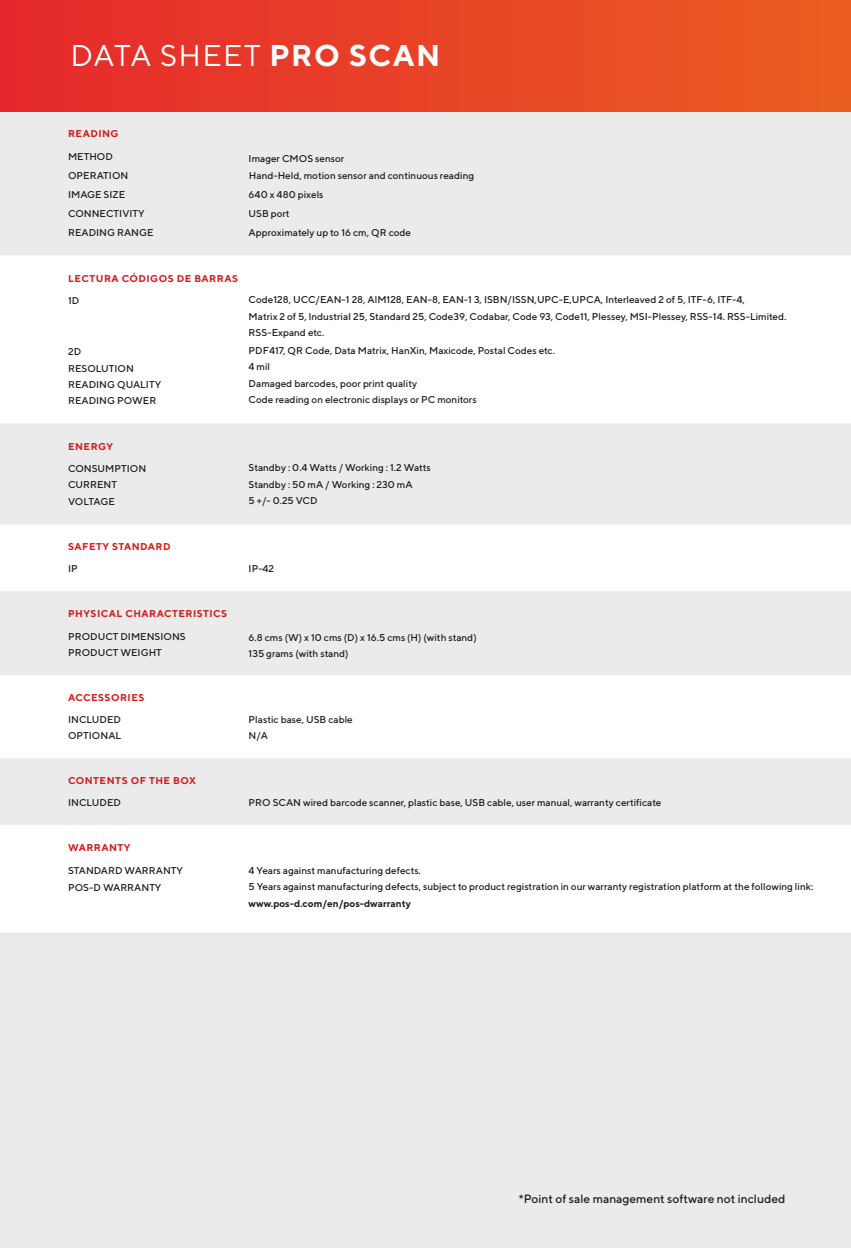
<style>
.page{position:relative;width:851px;height:1248px;background:#fff}
.page>*{position:absolute;margin:0;border:0;box-sizing:border-box;transform-origin:0 0}
.t1{font:30px "TT Norms";letter-spacing:.05em;color:#fff}
.t2{font:500 12px "TT Norms";color:#1d1d1b}
.t3{font:500 9.8px/16.6px "TT Norms";color:#1d1d1b}
.t4{font:700 9.8px "TT Norms";letter-spacing:.05em;color:#d41c1a}
.t5{font:700 9.8px "TT Norms";color:#1d1d1b}
.s1{font-weight:700}
</style>
<div class="page">
<div style="left:0;top:111px;width:850px;height:144px;background:#ecebec"></div>
<div style="left:0;top:933px;width:850px;height:314px;background:#ecebec"></div>
<div style="left:0;top:0;width:850px;height:111px;background:linear-gradient(to right,#e5292c,#ea5d21)"></div>
<div style="left:0;top:758px;width:850px;height:66px;background:#ecebec"></div>
<div style="left:0;top:423px;width:850px;height:101px;background:#ecebec"></div>
<div style="left:0;top:591px;width:850px;height:84px;background:#ecebec"></div>
<h1 class="t1" style="left:70px;top:37px;width:371px">DATA SHEET <span class="s1">PRO SCAN</span></h1>
<p class="t4" style="left:68px;top:127px;width:52px">READING</p>
<p class="t3" style="left:68px;top:147px;width:87px;line-height:19px">METHOD<br>OPERATION<br>IMAGE SIZE<br>CONNECTIVITY<br>READING RANGE</p>
<p class="t3" style="left:248px;top:150px;width:227px">Imager CMOS sensor<br>Hand-Held, motion sensor and continuous reading</p>
<p class="t3" style="left:248px;top:185px;width:164px;line-height:19px">640 x 480 pixels<br>USB port<br>Approximately up to 16 cm, QR code</p>
<p class="t4" style="left:68px;top:272px;width:171px">LECTURA CÓDIGOS DE BARRAS</p>
<p class="t3" style="left:68px;top:291px;width:13px">1D</p>
<p class="t3" style="left:68px;top:342px;width:95px">2D<br>RESOLUTION<br>READING QUALITY<br>READING POWER</p>
<p class="t3" style="left:248px;top:291px;width:539px">Code128, UCC/EAN-1 28, AlM128, EAN-8, EAN-1 3, ISBN/ISSN,UPC-E,UPCA, Interleaved 2 of 5, ITF-6, ITF-4,<br>Matrix 2 of 5, lndustriaI 25, Standard 25, Code39, Codabar, Code 93, Code11, Plessey, MSI-Plessey, RSS-14. RSS-Limited.<br>RSS-Expand etc.</p>
<p class="t3" style="left:248px;top:342px;width:308px">PDF417, QR Code, Data Matrix, HanXin, Maxicode, Postal Codes etc.</p>
<p class="t3" style="left:248px;top:358px;width:229px">4 mil<br>Damaged barcodes, poor print quality<br>Code reading on electronic displays or PC monitors</p>
<p class="t4" style="left:68px;top:440px;width:47px">ENERGY</p>
<p class="t3" style="left:68px;top:459px;width:80px">CONSUMPTION<br>CURRENT<br>VOLTAGE</p>
<p class="t4" style="left:68px;top:540px;width:104px">SAFETY STANDARD</p>
<p class="t3" style="left:248px;top:459px;width:184px">Standby : 0.4 Watts / Working : 1.2 Watts<br>Standby : 50 mA / Working : 230 mA</p>
<p class="t3" style="left:248px;top:492px;width:70px">5 +/- 0.25 VCD</p>
<p class="t3" style="left:68px;top:560px;width:11px">IP</p>
<p class="t3" style="left:248px;top:560px;width:27px">IP-42</p>
<p class="t4" style="left:68px;top:608px;width:160px">PHYSICAL CHARACTERISTICS</p>
<p class="t3" style="left:68px;top:627px;width:119px">PRODUCT DIMENSIONS</p>
<p class="t3" style="left:248px;top:628px;width:229px">6.8 cms (W) x 10 cms (D) x 16.5 cms (H) (with stand)</p>
<p class="t3" style="left:68px;top:643px;width:95px">PRODUCT WEIGHT</p>
<p class="t3" style="left:248px;top:645px;width:101px">135 grams (with stand)</p>
<p class="t4" style="left:68px;top:691px;width:78px">ACCESSORIES</p>
<p class="t3" style="left:68px;top:710px;width:55px">INCLUDED<br>OPTIONAL</p>
<p class="t4" style="left:68px;top:774px;width:129px">CONTENTS OF THE BOX</p>
<p class="t3" style="left:248px;top:710px;width:106px">Plastic base, USB cable<br>N/A</p>
<p class="t3" style="left:68px;top:793px;width:54px">INCLUDED</p>
<p class="t3" style="left:248px;top:793px;width:414px">PRO SCAN wired barcode scanner, plastic base, USB cable, user manual, warranty certificate</p>
<p class="t4" style="left:68px;top:841px;width:64px">WARRANTY</p>
<p class="t3" style="left:68px;top:861px;width:116px;line-height:17.2px">STANDARD WARRANTY<br>POS-D WARRANTY</p>
<p class="t3" style="left:248px;top:862px;width:566px">4 Years against manufacturing defects.<br>5 Years against manufacturing defects, subject to product registration in our warranty registration platform at the following link:</p>
<p class="t5" style="left:248px;top:897px;width:164px">www.pos-d.com/en/pos-dwarranty</p>
<p class="t2" style="left:519px;top:1190px;width:268px">*Point of sale management software not included</p>
</div>
